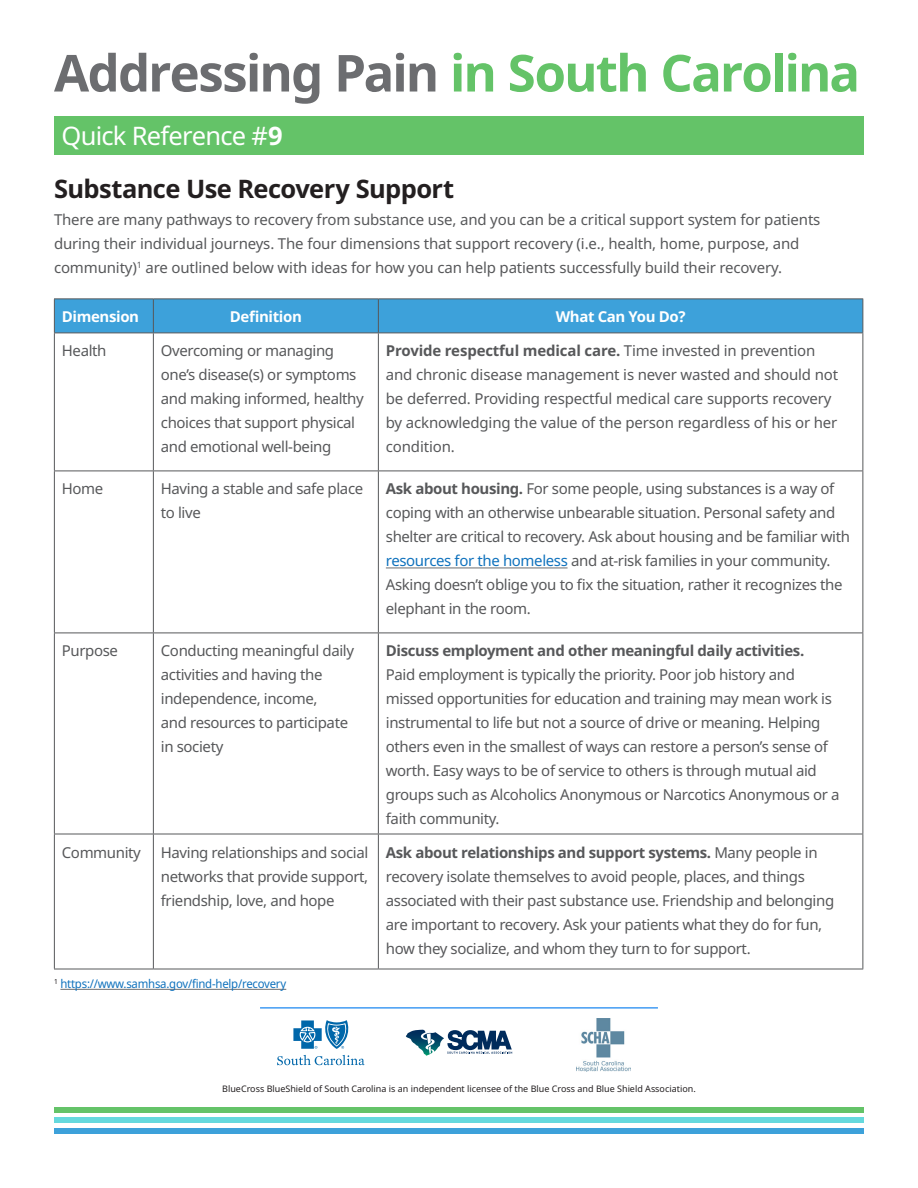
<style>
.page{position:relative;width:918px;height:1188px;background:#fff}
.page>*{position:absolute;margin:0;border:0;box-sizing:border-box;transform-origin:0 0}
.together_we_can{font:700 51px "Noto Sans";letter-spacing:-.035em;color:#64c368}
.t1{font:700 25.5px "Noto Sans";letter-spacing:-.025em;color:#231f20}
.together_we_can-2{font:25.5px "Noto Sans";letter-spacing:-.03em;color:#fff}
.body{font:15px/24px "Noto Sans";letter-spacing:-.025em;color:#57585a}
.body-2{font:700 15px "Noto Sans";letter-spacing:-.025em;color:#fff}
.sources{font:12px "Noto Sans";letter-spacing:-.02em;color:#1072bd;scale:.95 1}
.t2{font:9px "Noto Sans";color:#231f20}
.s1{color:#6c6d70}
.s2{font-weight:700}
.s3{color:#1072bd}
</style>
<div class="page">
<div style="left:54px;top:1128px;width:810px;height:6px;background:#3da1da"></div>
<div style="left:54px;top:1118px;width:810px;height:6px;background:#65d9dd"></div>
<div style="left:54px;top:1107px;width:810px;height:6px;background:#64c368"></div>
<svg style="left:406px;top:1030px;width:106px;height:26px"></svg>
<hr style="left:260px;top:1007px;width:398px;height:2px;background:#278df1">
<svg style="left:293px;top:1020px;width:56px;height:29px"></svg>
<svg style="left:277px;top:1055px;width:88px;height:10px"></svg>
<img style="left:577px;top:1019px;width:53px;height:52px">
<div style="left:54px;top:116px;width:810px;height:39px;background:#64c368"></div>
<div style="left:55px;top:299px;width:807px;height:34px;background:#3da1da"></div>
<hr style="left:54px;top:298px;width:99px;height:1px;background:#57585a">
<hr style="left:54px;top:299px;width:1px;height:34px;background:#57585a">
<hr style="left:153px;top:298px;width:225px;height:1px;background:#57585a">
<hr style="left:153px;top:299px;width:1px;height:34px;background:#57585a">
<hr style="left:378px;top:298px;width:485px;height:1px;background:#57585a">
<hr style="left:378px;top:299px;width:1px;height:34px;background:#57585a">
<hr style="left:862px;top:299px;width:1px;height:34px;background:#57585a">
<hr style="left:54px;top:333px;width:99px;height:1px;background:#57585a">
<hr style="left:54px;top:333px;width:1px;height:138px;background:#57585a">
<hr style="left:153px;top:333px;width:225px;height:1px;background:#57585a">
<hr style="left:153px;top:333px;width:1px;height:138px;background:#57585a">
<hr style="left:378px;top:333px;width:485px;height:1px;background:#57585a">
<hr style="left:378px;top:333px;width:1px;height:138px;background:#57585a">
<hr style="left:862px;top:333px;width:1px;height:138px;background:#57585a">
<hr style="left:54px;top:471px;width:99px;height:1px;background:#57585a">
<hr style="left:54px;top:471px;width:1px;height:162px;background:#57585a">
<hr style="left:153px;top:471px;width:225px;height:1px;background:#57585a">
<hr style="left:153px;top:471px;width:1px;height:162px;background:#57585a">
<hr style="left:378px;top:471px;width:485px;height:1px;background:#57585a">
<hr style="left:378px;top:471px;width:1px;height:162px;background:#57585a">
<hr style="left:862px;top:471px;width:1px;height:162px;background:#57585a">
<hr style="left:54px;top:633px;width:99px;height:1px;background:#57585a">
<hr style="left:54px;top:633px;width:1px;height:201px;background:#57585a">
<hr style="left:153px;top:633px;width:225px;height:1px;background:#57585a">
<hr style="left:153px;top:633px;width:1px;height:201px;background:#57585a">
<hr style="left:378px;top:633px;width:485px;height:1px;background:#57585a">
<hr style="left:378px;top:633px;width:1px;height:201px;background:#57585a">
<hr style="left:862px;top:633px;width:1px;height:201px;background:#57585a">
<hr style="left:54px;top:834px;width:99px;height:1px;background:#57585a">
<hr style="left:54px;top:834px;width:1px;height:135px;background:#57585a">
<hr style="left:153px;top:834px;width:225px;height:1px;background:#57585a">
<hr style="left:153px;top:834px;width:1px;height:135px;background:#57585a">
<hr style="left:378px;top:834px;width:485px;height:1px;background:#57585a">
<hr style="left:378px;top:834px;width:1px;height:135px;background:#57585a">
<hr style="left:862px;top:834px;width:1px;height:135px;background:#57585a">
<hr style="left:54px;top:969px;width:99px;height:1px;background:#57585a">
<hr style="left:153px;top:969px;width:225px;height:1px;background:#57585a">
<hr style="left:378px;top:969px;width:485px;height:1px;background:#57585a">
<hr style="left:386px;top:568px;width:182px;height:1px;background:#6c6d70">
<hr style="left:60px;top:989px;width:226px;height:1px;background:#6c6d70">
<p class="together_we_can" style="left:54px;top:37px;width:808px"><span class="s1">Addressing Pain</span> in South Carolina</p>
<p class="together_we_can-2" style="left:62px;top:118px;width:223px">Quick Reference #<span class="s2">9</span></p>
<h3 class="t1" style="left:54px;top:171px;width:402px">Substance Use Recovery Support</h3>
<p class="body" style="left:54px;top:208px;width:768px">There are many pathways to recovery from substance use, and you can be a critical support system for patients during their individual journeys. The four dimensions that support recovery (i.e., health, home, purpose, and community)<sup>1</sup> are outlined below with ideas for how you can help patients successfully build their recovery.</p>
<p class="body-2" style="left:62px;top:306px;width:79px">Dimension</p>
<p class="body-2" style="left:230px;top:306px;width:73px">Definition</p>
<p class="body-2" style="left:556px;top:306px;width:131px">What Can You Do?</p>
<p class="body" style="left:62px;top:339px;width:46px">Health</p>
<p class="body" style="left:161px;top:339px;width:204px">Overcoming or managing one’s disease(s) or symptoms and making informed, healthy choices that support physical and emotional well-being</p>
<p class="body" style="left:386px;top:339px;width:454px"><span class="s2">Provide respectful medical care.</span> Time invested in prevention and chronic disease management is never wasted and should not be deferred. Providing respectful medical care supports recovery by acknowledging the value of the person regardless of his or her condition.</p>
<p class="body" style="left:62px;top:477px;width:43px">Home</p>
<p class="body" style="left:161px;top:477px;width:204px">Having a stable and safe place to live</p>
<p class="body" style="left:386px;top:477px;width:466px"><span class="s2">Ask about housing.</span> For some people, using substances is a way of coping with an otherwise unbearable situation. Personal safety and shelter are critical to recovery. Ask about housing and be familiar with <span class="s3">resources for the homeless</span> and at-risk families in your community.<br>Asking doesn’t oblige you to fix the situation, rather it recognizes the elephant in the room.</p>
<p class="body" style="left:62px;top:639px;width:58px">Purpose</p>
<p class="body" style="left:161px;top:639px;width:195px">Conducting meaningful daily activities and having the independence, income,<br>and resources to participate in society</p>
<p class="body" style="left:386px;top:639px;width:455px"><span class="s2">Discuss employment and other meaningful daily activities.<br></span>Paid employment is typically the priority. Poor job history and missed opportunities for education and training may mean work is instrumental to life but not a source of drive or meaning. Helping others even in the smallest of ways can restore a person’s sense of worth. Easy ways to be of service to others is through mutual aid groups such as Alcoholics Anonymous or Narcotics Anonymous or a faith community.</p>
<p class="body" style="left:62px;top:840px;width:81px">Community</p>
<p class="body" style="left:161px;top:840px;width:209px;text-align:justify">Having relationships and social networks that provide support, friendship, love, and hope</p>
<p class="body" style="left:386px;top:840px;width:450px"><span class="s2">Ask about relationships and support systems.</span> Many people in recovery isolate themselves to avoid people, places, and things associated with their past substance use. Friendship and belonging are important to recovery. Ask your patients what they do for fun, how they socialize, and whom they turn to for support.</p>
<p class="sources" style="left:54px;top:975px;width:246px"><sup>1</sup> https://www.samhsa.gov/find-help/recovery</p>
<p class="t2" style="left:222px;top:1083px;width:475px">BlueCross BlueShield of South Carolina is an independent licensee of the Blue Cross and Blue Shield Association.</p>
</div>
